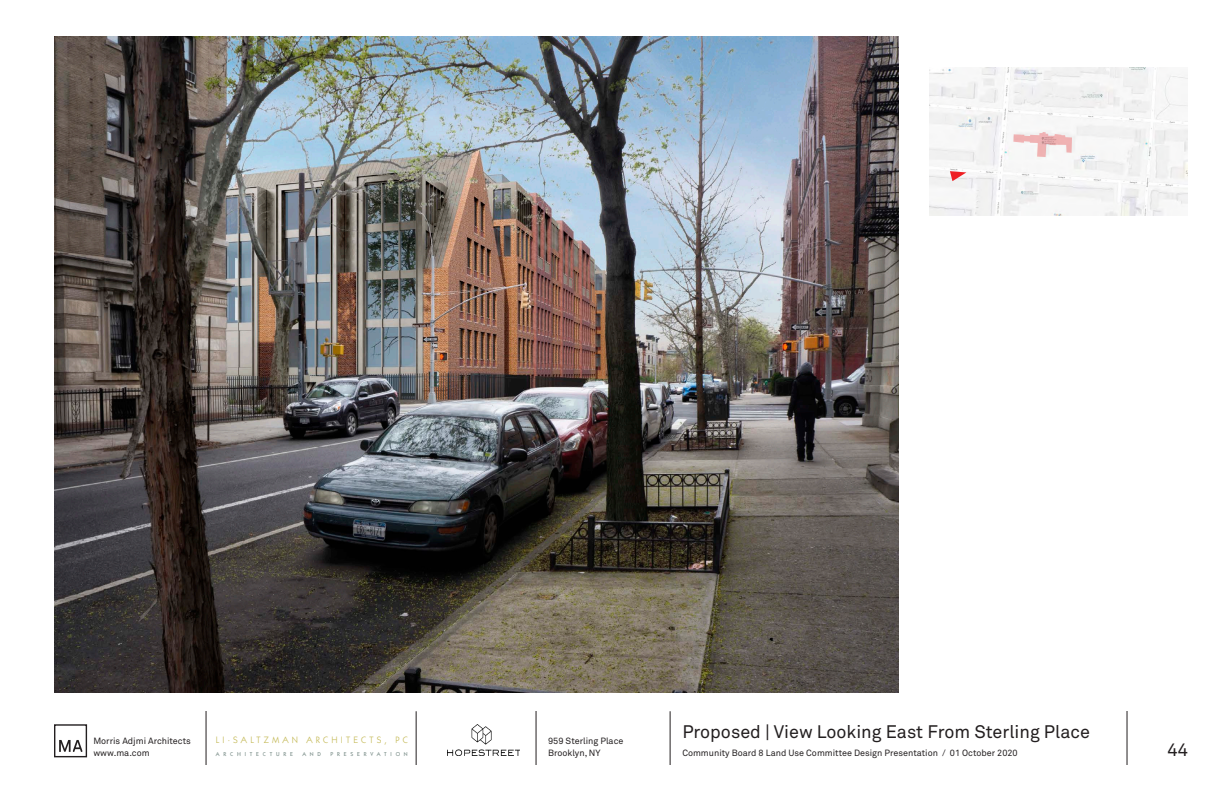
<style>
.page{position:relative;width:1224px;height:792px;background:#fff}
.page>*{position:absolute;margin:0;border:0;box-sizing:border-box;transform-origin:0 0}
.Title_18pt{font:18px "Akkurat Std";color:#231f20}
.t1{font:9.3px "Itc Kabel";letter-spacing:.34em;color:#c3b854}
.t2{font:9px/12px "Akkurat Std";color:#231f20}
.t3{font:500 5.7px "Itc Kabel";letter-spacing:.67em;color:#7d908b}
</style>
<div class="page">
<img style="left:448px;top:725px;width:72px;height:31px">
<hr style="left:1127px;top:711px;width:1px;height:54px;background:#231f20">
<div style="left:54px;top:724px;width:33px;height:33px;border:1px solid #231f20"></div>
<svg style="left:59px;top:740px;width:23px;height:12px"></svg>
<hr style="left:670px;top:711px;width:1px;height:54px;background:#231f20">
<hr style="left:536px;top:711px;width:1px;height:54px;background:#231f20">
<hr style="left:416px;top:711px;width:1px;height:54px;background:#231f20">
<hr style="left:206px;top:711px;width:1px;height:54px;background:#231f20">
<img style="left:54px;top:36px;width:845px;height:657px">
<img style="left:929px;top:68px;width:259px;height:148px">
<svg style="left:950px;top:171px;width:16px;height:10px"></svg>
<svg style="left:1013px;top:132px;width:59px;height:25px"></svg>
<p class="t1" style="left:216px;top:735px;width:194px">LI·SALTZMAN ARCHITECTS, PC</p>
<p class="Title_18pt" style="left:682px;top:722px;width:409px">Proposed | View Looking East From Sterling Place</p>
<p class="t3" style="left:216px;top:751px;width:79px">ARCHITECTURE</p>
<p class="t3" style="left:302px;top:751px;width:20px">AND</p>
<p class="t3" style="left:330px;top:751px;width:79px">PRESERVATION</p>
<p class="t2" style="left:93px;top:735px;width:99px">Morris Adjmi Architects www.ma.com</p>
<h1 class="Title_18pt" style="left:1167px;top:739px;width:22px">44</h1>
<p class="t2" style="left:548px;top:735px;width:77px">959 Sterling Place<br>Brooklyn, NY</p>
<p class="t2" style="left:682px;top:747px;width:337px">Community Board 8 Land Use Committee Design Presentation / 01 October 2020</p>
</div>
